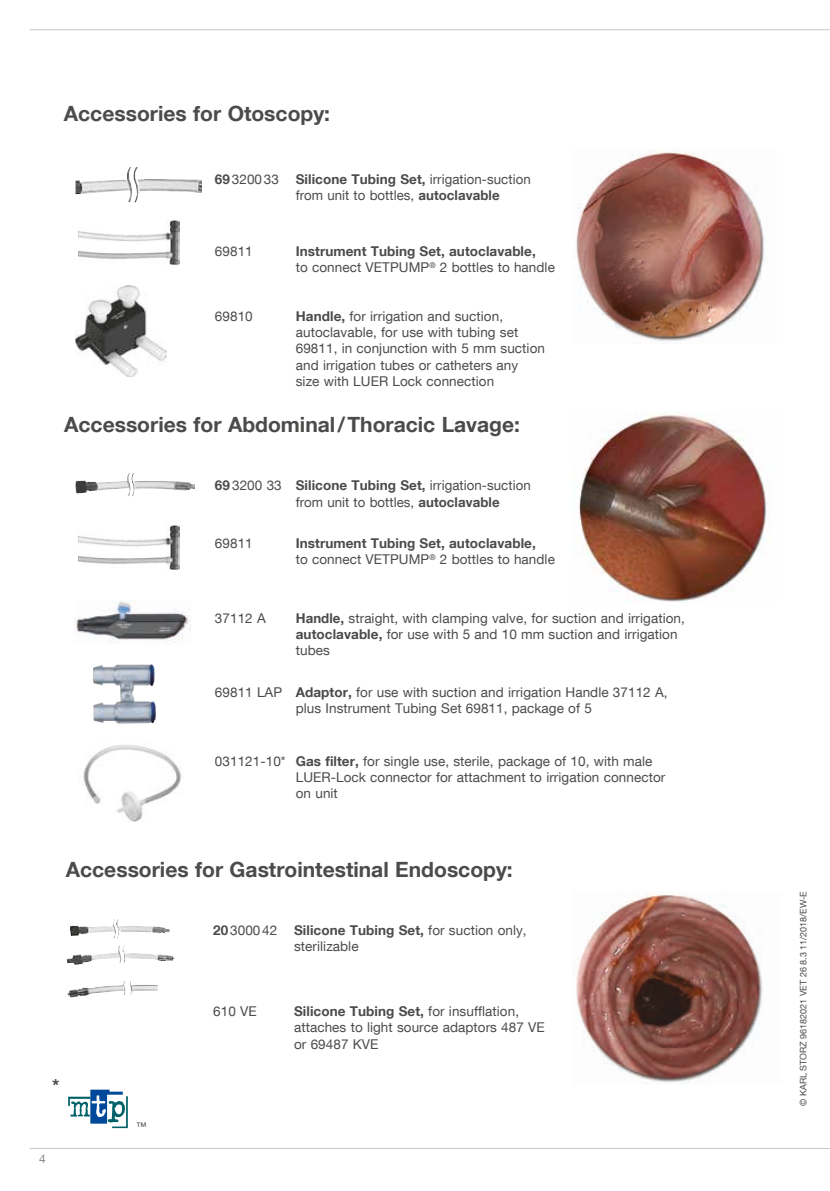
<style>
.page{position:relative;width:830px;height:1191px;background:#fff}
.page>*{position:absolute;margin:0;border:0;box-sizing:border-box;transform-origin:0 0}
.t1{font:700 21px "KS Helvetica Neue";color:#4b4b4a}
.t2{font:700 18px "KS Helvetica Neue";color:#4b4b4a}
.t3{font:13.5px/16.2px "KS Helvetica Neue";letter-spacing:.005em;color:#4b4b4a}
.t4{font:700 13.5px/16.2px "KS Helvetica Neue";letter-spacing:.005em;color:#4b4b4a}
.t5{font:12px "KS Helvetica Neue";color:#878787}
.t6{font:10.5px "KS Helvetica Neue";color:#4b4b4a}
.t7{font:9px "KS Helvetica Neue";color:#4b4b4a}
.s1{font-weight:700}
.s2{font-weight:400}
</style>
<div class="page">
<hr style="left:30px;top:29px;width:799px;height:1px;background:#c7c7c6">
<hr style="left:30px;top:1148px;width:799px;height:1px;background:#c7c7c6">
<img style="left:579px;top:412px;width:188px;height:191px">
<img style="left:576px;top:894px;width:187px;height:190px">
<img style="left:576px;top:150px;width:189px;height:191px">
<img style="left:76px;top:285px;width:90px;height:92px">
<img style="left:78px;top:220px;width:101px;height:44px">
<img style="left:83px;top:745px;width:98px;height:77px">
<img style="left:67px;top:919px;width:107px;height:46px">
<img style="left:75px;top:167px;width:127px;height:36px">
<img style="left:67px;top:981px;width:91px;height:16px">
<img style="left:78px;top:525px;width:101px;height:44px">
<img style="left:75px;top:473px;width:120px;height:23px">
<img style="left:93px;top:664px;width:63px;height:59px">
<img style="left:75px;top:600px;width:116px;height:44px">
<svg style="left:68px;top:1089px;width:60px;height:39px"></svg>
<h1 class="t1" style="left:64px;top:101px;width:267px">Accessories for Otoscopy:</h1>
<p class="t3" style="left:296px;top:171px;width:236px;text-indent:-81px"><span class="s1">69</span>320033 <span class="s1">Silicone Tubing Set,</span> irrigation-suction from unit to bottles, <span class="s1">autoclavable</span></p>
<p class="t3" style="left:215px;top:243px;width:39px">69811</p>
<p class="t4" style="left:296px;top:243px;width:260px">Instrument Tubing Set, autoclavable,<br><span class="s2">to connect VETPUMP</span><sup>®</sup> <span class="s2">2 bottles to handle</span></p>
<p class="t3" style="left:215px;top:308px;width:39px">69810</p>
<p class="t3" style="left:296px;top:308px;width:250px"><span class="s1">Handle,</span> for irrigation and suction, autoclavable, for use with tubing set 69811, in conjunction with 5 mm suction and irrigation tubes or catheters any size with LUER Lock connection</p>
<h1 class="t1" style="left:64px;top:411px;width:457px">Accessories for Abdominal/Thoracic Lavage:</h1>
<p class="t3" style="left:296px;top:477px;width:236px;text-indent:-81px"><span class="s1">69</span> 3200 33 <span class="s1">Silicone Tubing Set,</span> irrigation-suction from unit to bottles, <span class="s1">autoclavable</span></p>
<p class="t3" style="left:215px;top:535px;width:39px">69811</p>
<p class="t4" style="left:296px;top:534px;width:260px">Instrument Tubing Set, autoclavable,<br><span class="s2">to connect VETPUMP</span><sup>®</sup> <span class="s2">2 bottles to handle</span></p>
<p class="t3" style="left:215px;top:609px;width:52px">37112 A</p>
<p class="t3" style="left:296px;top:609px;width:390px"><span class="s1">Handle,</span> straight, with clamping valve, for suction and irrigation, <span class="s1">autoclavable,</span> for use with 5 and 10 mm suction and irrigation tubes</p>
<p class="t3" style="left:215px;top:684px;width:454px;text-align:center">69811 LAP <span class="s1">Adaptor,</span> for use with suction and irrigation Handle 37112 A, plus Instrument Tubing Set 69811, package of 5</p>
<p class="t3" style="left:296px;top:752px;width:371px;text-indent:-81px">031121-10* <span class="s1">Gas filter,</span> for single use, sterile, package of 10, with male<br>LUER-Lock connector for attachment to irrigation connector on unit</p>
<h1 class="t1" style="left:66px;top:856px;width:448px">Accessories for Gastrointestinal Endoscopy:</h1>
<p class="t3" style="left:294px;top:922px;width:234px;text-indent:-81px"><span class="s1">20</span>300042 <span class="s1">Silicone Tubing Set,</span> for suction only, sterilizable</p>
<h2 class="t2" style="left:52px;top:1074px;width:9px">*</h2>
<p class="t5" style="left:39px;top:1151px;width:8px">4</p>
<p class="t6" style="left:136px;top:1119px;width:12px">™</p>
<p class="t3" style="left:213px;top:1003px;width:45px">610 VE</p>
<p class="t3" style="left:294px;top:1003px;width:252px"><span class="s1">Silicone Tubing Set,</span> for insufflation, attaches to light source adaptors 487 VE or 69487 KVE</p>
<p class="t7" style="left:797px;top:1106px;width:216px;rotate:-90deg">© KARL STORZ 96182021 VET 26 8.3 11/2018/EW-E</p>
</div>
